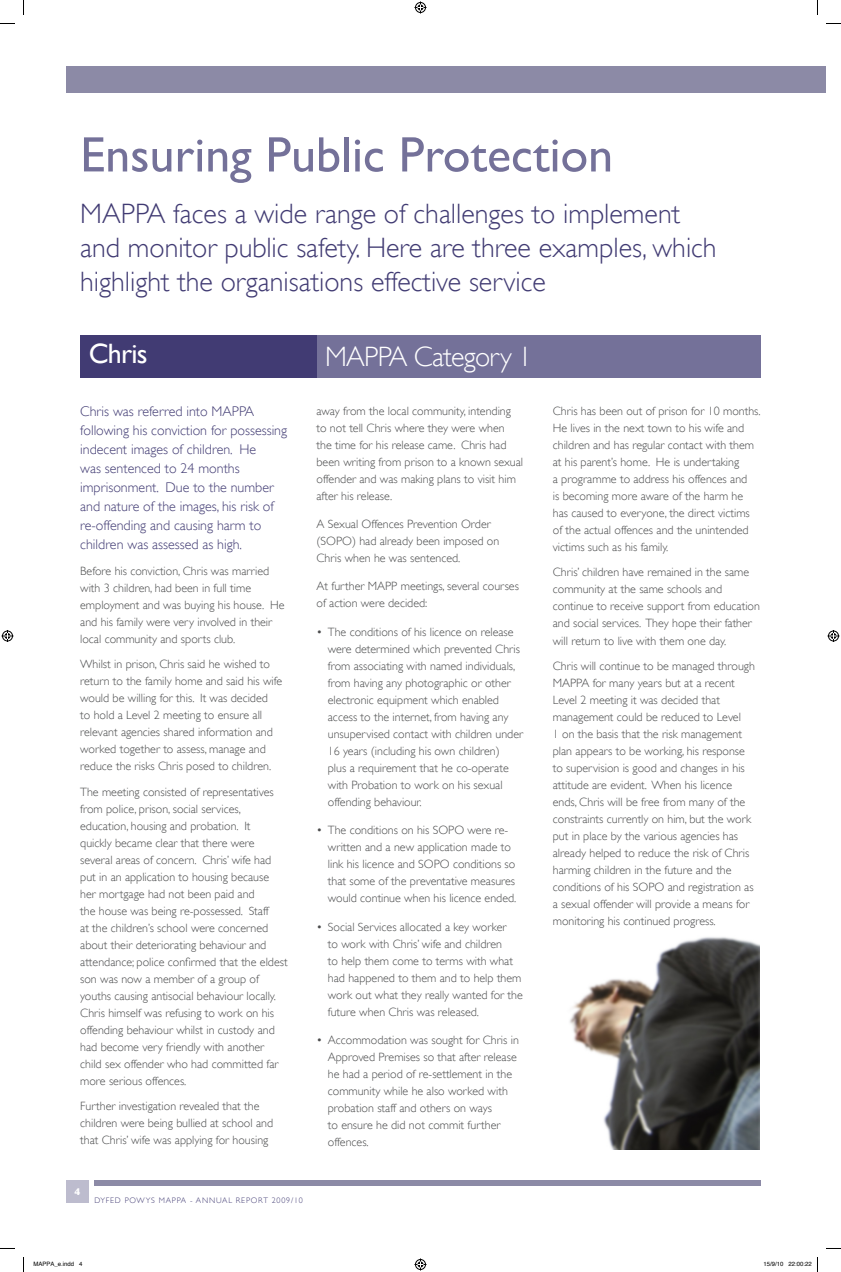
<style>
.page{position:relative;width:841px;height:1272px;background:#fff}
.page>*{position:absolute;margin:0;border:0;box-sizing:border-box;transform-origin:0 0}
.t1{font:50px "Gill Sans";color:#747199}
.t2{font:300 28px/34px "Gill Sans";color:#413b73}
.t3{font:300 28px "Gill Sans";letter-spacing:-.025em;color:#fff}
.t4{font:28px "Gill Sans";color:#fff}
.t5{font:300 14px/19px "Gill Sans";color:#413b73}
.t6{font:300 12px/17px "Gill Sans";color:#4b4c4d}
.t7{font:700 10px "Gill Sans";color:#fff}
.t8{font:300 8px "Gill Sans";letter-spacing:.1em;color:#413b73}
.t9{font:6px "Helvetica";color:#000}
</style>
<div class="page">
<div style="left:66px;top:66px;width:751px;height:27px;background:#8c8aa6"></div>
<div style="left:94px;top:1180px;width:667px;height:6px;background:#8c8aa6"></div>
<div style="left:66px;top:1180px;width:23px;height:23px;background:#bdbcce"></div>
<div style="left:817px;top:66px;width:9px;height:27px;background:#8c8aa6"></div>
<img style="left:569px;top:937px;width:191px;height:212px">
<div style="left:316px;top:335px;width:445px;height:43px;background:#747199"></div>
<div style="left:80px;top:335px;width:236px;height:43px;background:#413b73"></div>
<svg style="left:0;top:23px;width:15px;height:1px"></svg>
<svg style="left:826px;top:23px;width:15px;height:1px"></svg>
<svg style="left:0;top:1248px;width:15px;height:1px"></svg>
<svg style="left:826px;top:1248px;width:15px;height:1px"></svg>
<svg style="left:23px;top:0;width:1px;height:15px"></svg>
<svg style="left:23px;top:1257px;width:1px;height:15px"></svg>
<svg style="left:817px;top:0;width:1px;height:15px"></svg>
<svg style="left:414px;top:1px;width:12px;height:12px"></svg>
<svg style="left:414px;top:1258px;width:12px;height:12px"></svg>
<svg style="left:2px;top:630px;width:12px;height:12px"></svg>
<svg style="left:827px;top:630px;width:12px;height:12px"></svg>
<svg style="left:817px;top:1257px;width:1px;height:15px"></svg>
<h1 class="t1" style="left:80px;top:125px;width:534px">Ensuring Public Protection</h1>
<h2 class="t2" style="left:80px;top:196px;width:638px">MAPPA faces a wide range of challenges to implement and monitor public safety. Here are three examples, which highlight the organisations effective service</h2>
<h2 class="t4" style="left:89px;top:337px;width:61px">Chris</h2>
<h2 class="t3" style="left:325px;top:341px;width:209px">MAPPA Category 1</h2>
<p class="t5" style="left:80px;top:402px;width:208px">Chris was referred into MAPPA following his conviction for possessing indecent images of children. He<br>was sentenced to 24 months imprisonment. Due to the number and nature of the images, his risk of re-offending and causing harm to children was assessed as high.</p>
<p class="t6" style="left:80px;top:562px;width:206px">Before his conviction, Chris was married with 3 children, had been in full time employment and was buying his house. He and his family were very involved in their local community and sports club.</p>
<p class="t6" style="left:80px;top:655px;width:203px">Whilst in prison, Chris said he wished to return to the family home and said his wife would be willing for this. It was decided<br>to hold a Level 2 meeting to ensure all relevant agencies shared information and worked together to assess, manage and reduce the risks Chris posed to children.</p>
<p class="t6" style="left:80px;top:783px;width:209px">The meeting consisted of representatives from police, prison, social services, education, housing and probation. It<br>quickly became clear that there were several areas of concern. Chris’ wife had put in an application to housing because her mortgage had not been paid and<br>the house was being re-possessed. Staff<br>at the children’s school were concerned about their deteriorating behaviour and attendance; police confirmed that the eldest son was now a member of a group of youths causing antisocial behaviour locally.<br>Chris himself was refusing to work on his offending behaviour whilst in custody and had become very friendly with another child sex offender who had committed far more serious offences.</p>
<p class="t6" style="left:80px;top:1097px;width:194px">Further investigation revealed that the children were being bullied at school and that Chris’ wife was applying for housing</p>
<p class="t6" style="left:316px;top:402px;width:208px">away from the local community, intending to not tell Chris where they were when<br>the time for his release came. Chris had been writing from prison to a known sexual offender and was making plans to visit him after his release.</p>
<p class="t6" style="left:316px;top:515px;width:184px">A Sexual Offences Prevention Order (SOPO) had already been imposed on<br>Chris when he was sentenced.</p>
<p class="t6" style="left:316px;top:578px;width:204px">At further MAPP meetings, several courses of action were decided:</p>
<p class="t6" style="left:328px;top:623px;width:197px;text-indent:-11px">• The conditions of his licence on release were determined which prevented Chris from associating with named individuals, from having any photographic or other electronic equipment which enabled access to the internet, from having any unsupervised contact with children under 16 years (including his own children)<br>plus a requirement that he co-operate with Probation to work on his sexual offending behaviour.</p>
<p class="t6" style="left:328px;top:822px;width:190px;text-indent:-11px">• The conditions on his SOPO were re&shy;written and a new application made to link his licence and SOPO conditions so that some of the preventative measures would continue when his licence ended.</p>
<p class="t6" style="left:328px;top:918px;width:196px;text-indent:-11px">• Social Services allocated a key worker<br>to work with Chris’ wife and children<br>to help them come to terms with what had happened to them and to help them work out what they really wanted for the future when Chris was released.</p>
<p class="t6" style="left:328px;top:1031px;width:193px;text-indent:-11px">• Accommodation was sought for Chris in Approved Premises so that after release he had a period of re-settlement in the community while he also worked with probation staff and others on ways<br>to ensure he did not commit further offences.</p>
<p class="t7" style="left:74px;top:1186px;width:7px">4</p>
<p class="t8" style="left:94px;top:1195px;width:210px">DYFED POWYS MAPPA - ANNUAL REPORT 2009/10</p>
<p class="t6" style="left:553px;top:402px;width:209px">Chris has been out of prison for 10 months.<br>He lives in the next town to his wife and children and has regular contact with them at his parent’s home. He is undertaking<br>a programme to address his offences and<br>is becoming more aware of the harm he has caused to everyone, the direct victims of the actual offences and the unintended victims such as his family.</p>
<p class="t6" style="left:553px;top:564px;width:209px">Chris’ children have remained in the same community at the same schools and continue to receive support from education and social services. They hope their father will return to live with them one day.</p>
<p class="t6" style="left:553px;top:657px;width:203px">Chris will continue to be managed through MAPPA for many years but at a recent Level 2 meeting it was decided that management could be reduced to Level<br>1 on the basis that the risk management plan appears to be working, his response to supervision is good and changes in his attitude are evident. When his licence ends, Chris will be free from many of the constraints currently on him, but the work put in place by the various agencies has already helped to reduce the risk of Chris harming children in the future and the conditions of his SOPO and registration as a sexual offender will provide a means for monitoring his continued progress.</p>
<p class="t9" style="left:34px;top:1259px;width:51px">MAPPA_e.indd 4</p>
<p class="t9" style="left:763px;top:1259px;width:50px">15/9/10 22:00:22</p>
</div>
